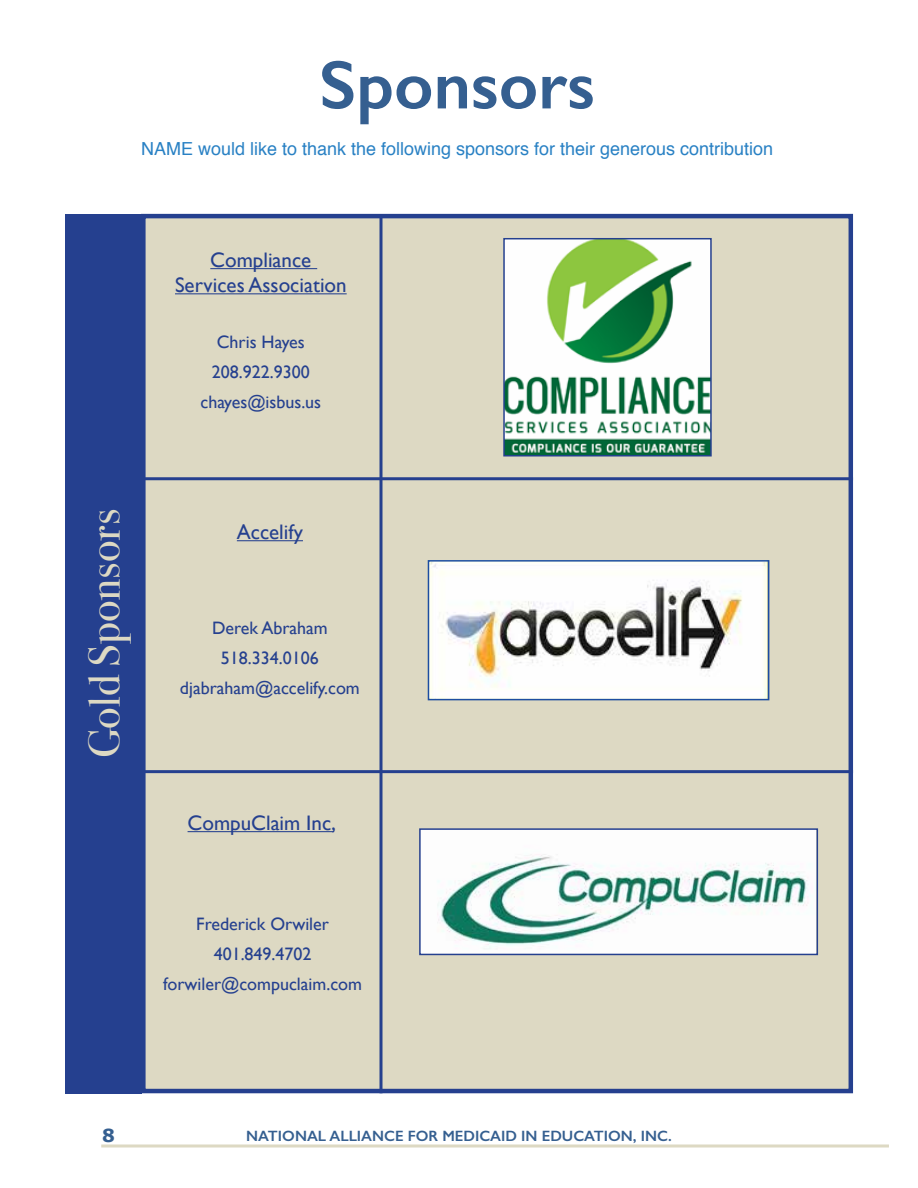
<style>
.page{position:relative;width:918px;height:1188px;background:#fff}
.page>*{position:absolute;margin:0;border:0;box-sizing:border-box;transform-origin:0 0}
.t1{font:600 69px "Gill Sans";color:#355f90}
.t2{font:45px "Bodoni Svty Two OSITCTT";color:#ddd9c3}
.t3{font:21px/25.2px "Gill Sans";color:#25408f;text-align:center}
.t4{font:18px/30px "Gill Sans";color:#25408f;text-align:center}
.t5{font:18px "Helvetica";color:#2981c4}
.t6{font:700 18px "Verdana";color:#355f90}
.t7{font:600 15px "Gill Sans";color:#355f90}
</style>
<div class="page">
<svg style="left:101px;top:1144px;width:788px;height:4px;background:#e5e2d1"></svg>
<div style="left:141px;top:214px;width:712px;height:879px;background:#ddd9c3;border:4px solid #25408f"></div>
<img style="left:422px;top:831px;width:393px;height:121px">
<div style="left:419px;top:828px;width:399px;height:127px;border:2px solid #25408f"></div>
<hr style="left:380px;top:217px;width:2px;height:876px;background:#25408f">
<hr style="left:141px;top:477px;width:712px;height:3px;background:#25408f">
<hr style="left:100px;top:770px;width:753px;height:3px;background:#25408f">
<div style="left:65px;top:214px;width:76px;height:879px;background:#25408f"></div>
<img style="left:506px;top:241px;width:203px;height:213px">
<div style="left:503px;top:238px;width:209px;height:219px;border:2px solid #25408f"></div>
<hr style="left:210px;top:268px;width:107px;height:1px;background:#25408f">
<hr style="left:175px;top:293px;width:172px;height:1px;background:#25408f">
<hr style="left:188px;top:831px;width:146px;height:1px;background:#25408f">
<img style="left:431px;top:563px;width:335px;height:134px">
<div style="left:428px;top:560px;width:341px;height:140px;border:2px solid #1c4da1"></div>
<hr style="left:237px;top:540px;width:66px;height:1px;background:#25408f">
<h1 class="t1" style="left:319px;top:43px;width:277px">Sponsors</h1>
<p class="t5" style="left:141px;top:135px;width:634px">NAME would like to thank the following sponsors for their generous contribution</p>
<p class="t3" style="left:175px;top:247px;width:173px">Compliance<br>Services Association</p>
<p class="t4" style="left:200px;top:327px;width:122px">Chris Hayes<br>208.922.9300 chayes@isbus.us</p>
<h2 class="t2" style="left:78px;top:758px;width:251px;rotate:-90deg">Gold Sponsors</h2>
<p class="t3" style="left:237px;top:519px;width:68px">Accelify</p>
<p class="t4" style="left:180px;top:613px;width:181px">Derek Abraham<br>518.334.0106 djabraham@accelify.com</p>
<p class="t3" style="left:188px;top:810px;width:150px">CompuClaim Inc,</p>
<p class="t4" style="left:163px;top:909px;width:200px">Frederick Orwiler<br>401.849.4702 forwiler@compuclaim.com</p>
<p class="t6" style="left:102px;top:1124px;width:14px">8</p>
<p class="t7" style="left:246px;top:1127px;width:427px">NATIONAL ALLIANCE FOR MEDICAID IN EDUCATION, INC.</p>
</div>
